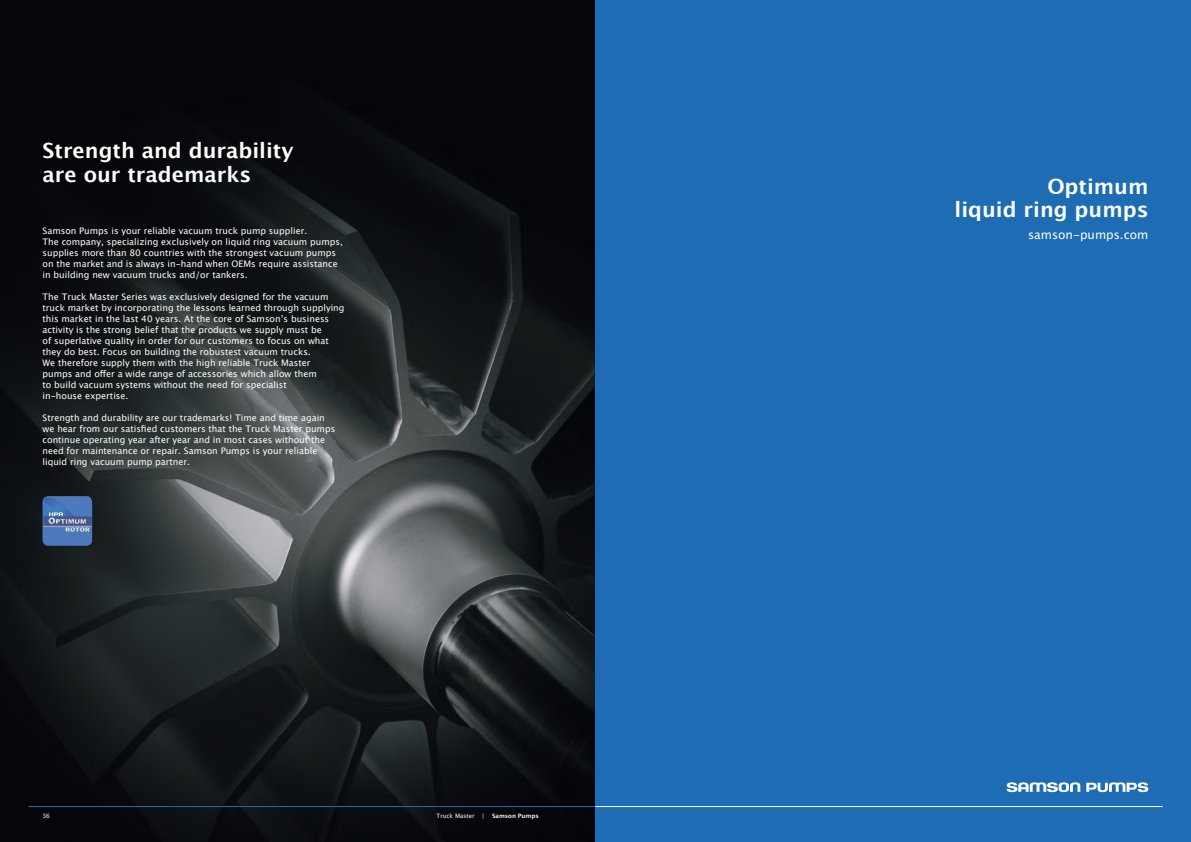
<style>
.page{position:relative;width:1191px;height:842px;background:#fff}
.page>*{position:absolute;margin:0;border:0;box-sizing:border-box;transform-origin:0 0}
.t1{font:700 21px/24px "Lucida Grande";color:#fff}
.t2{font:12px "Lucida Grande";color:#fff}
.t3{font:9px/11px "Lucida Grande";color:#fff}
.t4{font:6px "Lucida Grande";color:#fff}
.t5{font:700 6px "Lucida Grande";color:#fff}
</style>
<div class="page">
<img style="left:0;top:0;width:595px;height:842px">
<hr style="left:28px;top:806px;width:581px;height:1px;background:#1d6cb4">
<img style="left:43px;top:496px;width:49px;height:50px">
<img style="left:49px;top:512px;width:14px;height:4px">
<div style="left:595px;top:0;width:596px;height:842px;background:#1d6cb4"></div>
<hr style="left:595px;top:806px;width:567px;height:1px;background:#fff">
<svg style="left:1006px;top:782px;width:74px;height:10px"></svg>
<svg style="left:1086px;top:782px;width:62px;height:10px"></svg>
<h1 class="t1" style="left:43px;top:139px;width:253px">Strength and durability are our trademarks</h1>
<p class="t3" style="left:43px;top:225px;width:302px">Samson Pumps is your reliable vacuum truck pump supplier.<br>The company, specializing exclusively on liquid ring vacuum pumps, supplies more than 80 countries with the strongest vacuum pumps on the market and is always in-hand when OEMs require assistance in building new vacuum trucks and/or tankers.</p>
<p class="t3" style="left:43px;top:291px;width:303px">The Truck Master Series was exclusively designed for the vacuum truck market by incorporating the lessons learned through supplying this market in the last 40 years. At the core of Samson’s business activity is the strong belief that the products we supply must be<br>of superlative quality in order for our customers to focus on what they do best. Focus on building the robustest vacuum trucks.<br>We therefore supply them with the high reliable Truck Master<br>pumps and offer a wide range of accessories which allow them<br>to build vacuum systems without the need for specialist<br>in-house expertise.</p>
<p class="t3" style="left:43px;top:412px;width:294px">Strength and durability are our trademarks! Time and time again we hear from our satisfied customers that the Truck Master pumps continue operating year after year and in most cases without the need for maintenance or repair. Samson Pumps is your reliable liquid ring vacuum pump partner.</p>
<p class="t4" style="left:43px;top:813px;width:9px">36</p>
<p class="t4" style="left:436px;top:813px;width:40px">Truck Master</p>
<p class="t4" style="left:482px;top:813px;width:4px">|</p>
<p class="t5" style="left:492px;top:811px;width:48px">Samson Pumps</p>
<h1 class="t1" style="left:954px;top:174px;width:195px;line-height:23px;text-align:right">Optimum<br>liquid ring pumps</h1>
<h2 class="t2" style="left:1028px;top:227px;width:122px">samson-pumps.com</h2>
</div>
